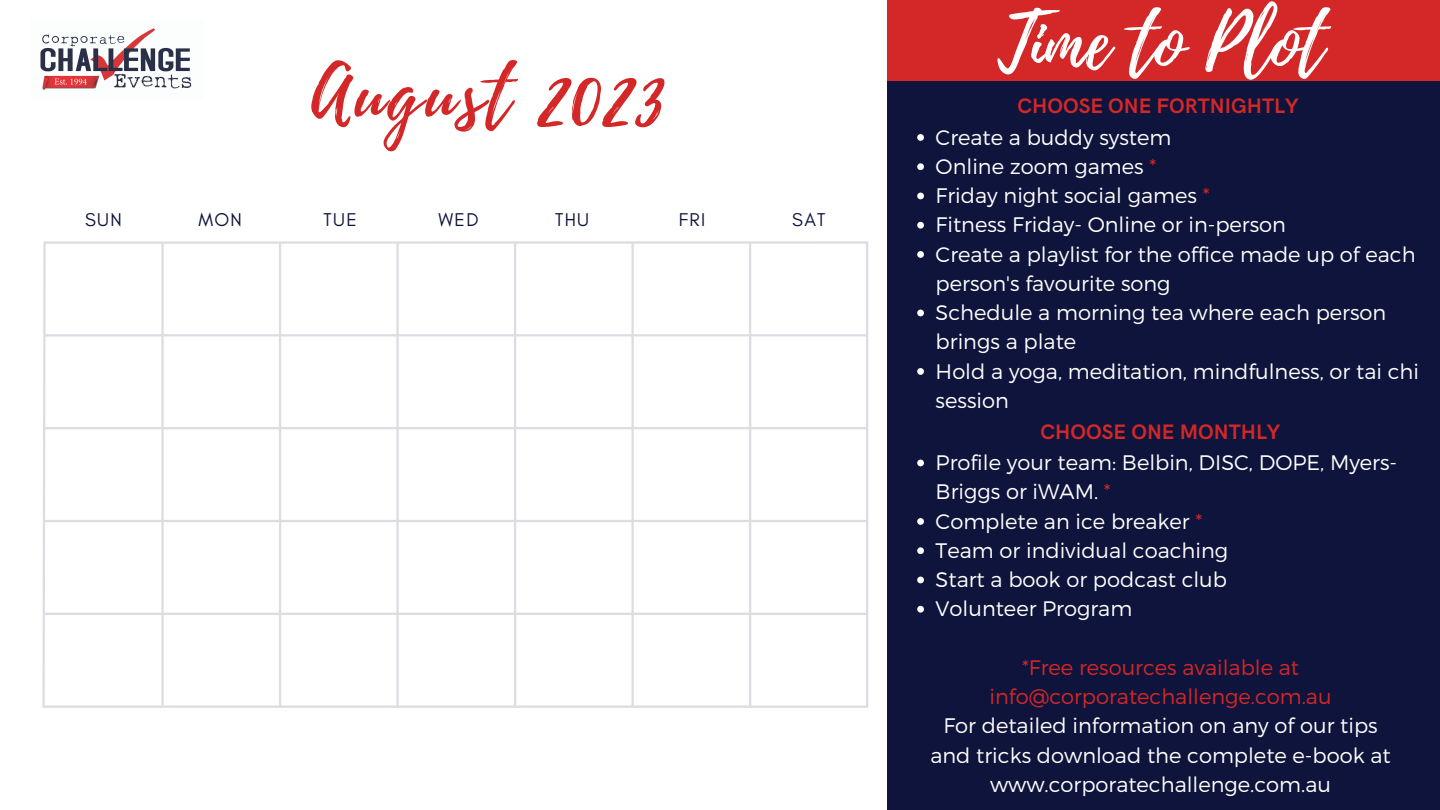
<style>
.page{position:relative;width:1440px;height:810px;background:#fff}
.page>*{position:absolute;margin:0;border:0;box-sizing:border-box;transform-origin:0 0}
.t1{font:76px "Playlist Script";color:#fff}
.t2{font:75.5px "Playlist Script";letter-spacing:.05em;color:#d32728}
.t3{font:300 21px/29.2px "Montserrat";color:#fff}
.t4{font:300 21px/29.2px "Montserrat";color:#d32728;text-align:center}
.t5{font:700 21px "HK Grotesk";color:#d32728}
.t6{font:18.9px "Glacial Indifference";letter-spacing:.07em;color:#0e143b}
.s1{color:#d32728}
</style>
<div class="page">
<img style="left:40px;top:28px;width:152px;height:62px">
<div style="left:888px;top:0;width:552px;height:810px;background:#0e143b"></div>
<div style="left:888px;top:0;width:552px;height:81px;background:#d32728"></div>
<svg style="left:917px;top:134px;width:7px;height:7px"></svg>
<svg style="left:917px;top:163px;width:7px;height:7px"></svg>
<svg style="left:917px;top:193px;width:7px;height:6px"></svg>
<svg style="left:917px;top:222px;width:7px;height:7px"></svg>
<svg style="left:917px;top:251px;width:7px;height:7px"></svg>
<svg style="left:917px;top:310px;width:7px;height:6px"></svg>
<svg style="left:917px;top:368px;width:7px;height:7px"></svg>
<svg style="left:917px;top:460px;width:7px;height:6px"></svg>
<svg style="left:917px;top:518px;width:7px;height:7px"></svg>
<svg style="left:917px;top:547px;width:7px;height:7px"></svg>
<svg style="left:917px;top:577px;width:7px;height:6px"></svg>
<svg style="left:917px;top:606px;width:7px;height:7px"></svg>
<svg style="left:42px;top:241px;width:826px;height:467px"></svg>
<p class="t2" style="left:311px;top:41px;width:354px">August 2023</p>
<p class="t6" style="left:85px;top:208px;width:38px">SUN</p>
<p class="t6" style="left:198px;top:208px;width:45px">MON</p>
<p class="t6" style="left:324px;top:208px;width:35px">TUE</p>
<p class="t6" style="left:439px;top:208px;width:42px">WED</p>
<p class="t6" style="left:555px;top:208px;width:36px">THU</p>
<p class="t6" style="left:679px;top:208px;width:28px">FRI</p>
<p class="t6" style="left:792px;top:208px;width:35px">SAT</p>
<p class="t1" style="left:998px;top:-11px;width:328px">Time to Plot</p>
<p class="t5" style="left:1017px;top:94px;width:283px">CHOOSE ONE FORTNIGHTLY</p>
<p class="t3" style="left:936px;top:121px;width:237px">Create a buddy system</p>
<p class="t3" style="left:936px;top:151px;width:222px">Online zoom games <span class="s1">*</span></p>
<p class="t3" style="left:936px;top:180px;width:275px">Friday night social games <span class="s1">*</span></p>
<p class="t3" style="left:936px;top:209px;width:352px">Fitness Friday- Online or in-person</p>
<p class="t3" style="left:936px;top:238px;width:481px">Create a playlist for the office made up of each person's favourite song</p>
<p class="t3" style="left:936px;top:297px;width:452px">Schedule a morning tea where each person brings a plate</p>
<p class="t3" style="left:936px;top:355px;width:485px">Hold a yoga, meditation, mindfulness, or tai chi session</p>
<p class="t5" style="left:1041px;top:420px;width:241px">CHOOSE ONE MONTHLY</p>
<p class="t3" style="left:936px;top:447px;width:463px">Profile your team: Belbin, DISC, DOPE, Myers-<br>Briggs or iWAM. <span class="s1">*</span></p>
<p class="t3" style="left:936px;top:505px;width:268px">Complete an ice breaker <span class="s1">*</span></p>
<p class="t3" style="left:936px;top:535px;width:294px">Team or individual coaching</p>
<p class="t3" style="left:936px;top:564px;width:293px">Start a book or podcast club</p>
<p class="t3" style="left:936px;top:593px;width:198px">Volunteer Program</p>
<p class="t4" style="left:990px;top:652px;width:344px">*Free resources available at info@corporatechallenge.com.au</p>
<p class="t3" style="left:943px;top:710px;width:436px">For detailed information on any of our tips</p>
<p class="t3" style="left:930px;top:739px;width:462px">and tricks download the complete e-book at</p>
<p class="t3" style="left:990px;top:769px;width:342px">www.corporatechallenge.com.au</p>
</div>
